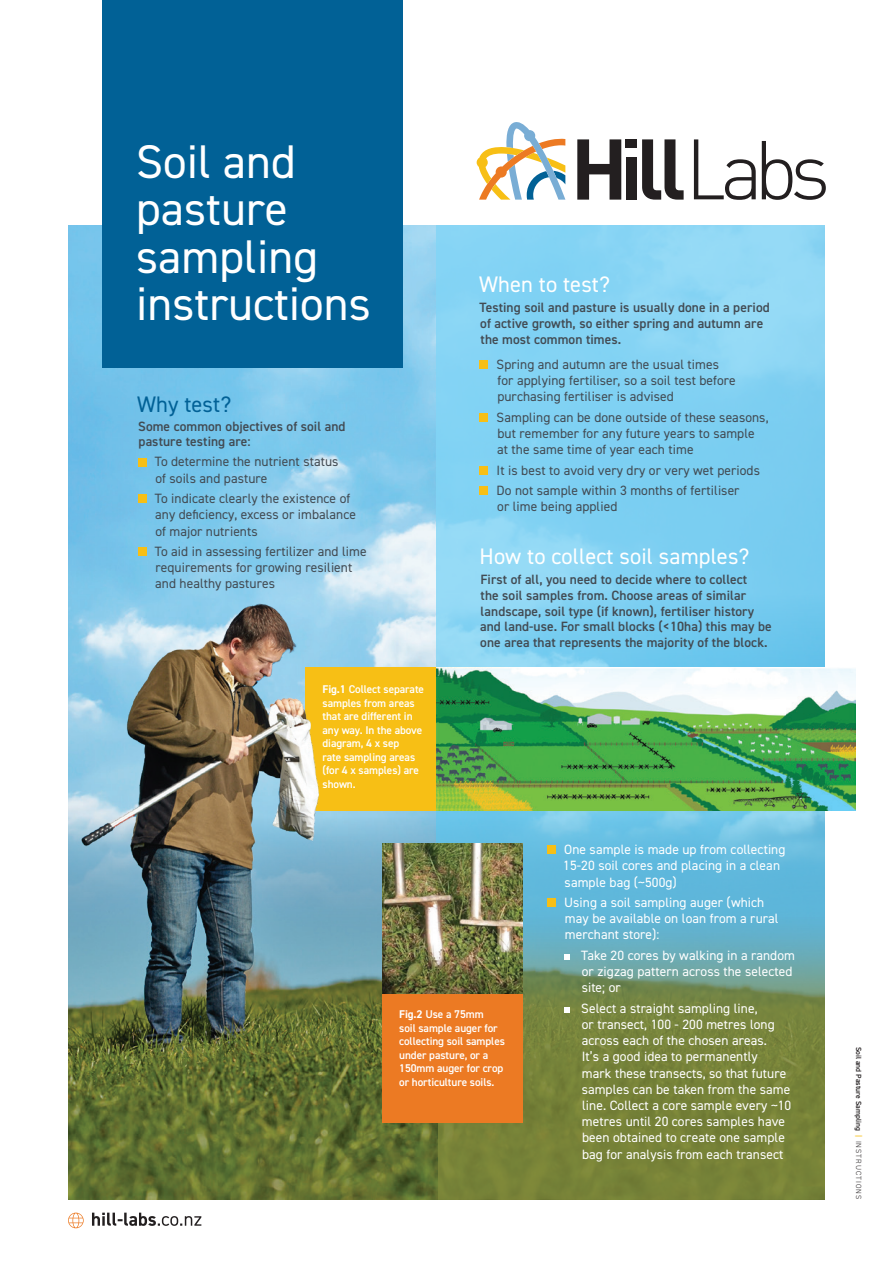
<style>
.page{position:relative;width:893px;height:1263px;background:#fff}
.page>*{position:absolute;margin:0;border:0;box-sizing:border-box;transform-origin:0 0}
.Headings_Big{font:47.4px/47.4px "DIN2014";color:#fff}
.Intro_Text{font:22.5px "DIN2014";letter-spacing:.005em;color:#fff}
.Intro_Text-2{font:22.5px "DIN2014";letter-spacing:.005em;color:#016196}
.Bullets_Black{font:13.5px/16.2px "DIN2014";letter-spacing:.005em;color:#fff}
.Bullets_Black-2{font:13.5px/16.2px "DIN2014";letter-spacing:.005em;color:#424a52}
.Body_Black{font:600 13.5px/15.9px "DIN2014";letter-spacing:.005em;color:#424a52}
.Figure_text{font:600 11.25px/13.5px "DIN2014";letter-spacing:-.005em;color:#fff}
.Body_Black-2{font:600 7.5px "DIN2014";letter-spacing:.005em;color:#231f20}
.s1{font-weight:700}
.s2{color:#f7bf15}
.s3{font-weight:300}
</style>
<div class="page">
<img style="left:68px;top:944px;width:370px;height:255px">
<img style="left:68px;top:225px;width:368px;height:719px">
<svg style="left:477px;top:122px;width:88px;height:78px"></svg>
<svg style="left:694px;top:139px;width:62px;height:61px"></svg>
<svg style="left:762px;top:141px;width:64px;height:59px"></svg>
<svg style="left:577px;top:139px;width:44px;height:61px"></svg>
<div style="left:626px;top:139px;width:11px;height:9px;background:#231f20"></div>
<div style="left:626px;top:157px;width:11px;height:43px;background:#231f20"></div>
<svg style="left:642px;top:139px;width:42px;height:61px"></svg>
<svg style="left:92px;top:1212px;width:109px;height:14px"></svg>
<svg style="left:68px;top:1212px;width:16px;height:16px"></svg>
<svg style="left:436px;top:811px;width:389px;height:316px;background:#67bde0"></svg>
<svg style="left:438px;top:908px;width:387px;height:291px;background:#738d59"></svg>
<svg style="left:436px;top:225px;width:389px;height:442px;background:#82d1f2"></svg>
<div style="left:480px;top:360px;width:8px;height:9px;background:#f7bf15"></div>
<div style="left:480px;top:413px;width:8px;height:9px;background:#f7bf15"></div>
<div style="left:480px;top:466px;width:8px;height:9px;background:#f7bf15"></div>
<div style="left:480px;top:487px;width:8px;height:8px;background:#f7bf15"></div>
<div style="left:138px;top:458px;width:8px;height:8px;background:#f7bf15"></div>
<div style="left:138px;top:495px;width:8px;height:8px;background:#f7bf15"></div>
<div style="left:138px;top:547px;width:8px;height:9px;background:#f7bf15"></div>
<div style="left:547px;top:846px;width:9px;height:8px;background:#f7bf15"></div>
<div style="left:547px;top:898px;width:9px;height:9px;background:#f7bf15"></div>
<svg style="left:564px;top:954px;width:6px;height:6px"></svg>
<svg style="left:564px;top:1007px;width:6px;height:6px"></svg>
<div style="left:306px;top:667px;width:130px;height:144px;background:#f7bf15"></div>
<img style="left:436px;top:667px;width:419px;height:144px">
<div style="left:102px;top:0;width:300px;height:368px;background:#016196"></div>
<div style="left:382px;top:844px;width:141px;height:279px;background:#ec7a23"></div>
<img style="left:382px;top:844px;width:141px;height:149px">
<img style="left:68px;top:572px;width:308px;height:513px">
<p class="Headings_Big" style="left:136px;top:137px;width:236px">Soil and pasture sampling instructions</p>
<p class="Intro_Text-2" style="left:137px;top:390px;width:96px">Why test?</p>
<p class="Body_Black" style="left:138px;top:418px;width:209px;line-height:15px">Some common objectives of soil and pasture testing are:</p>
<p class="Bullets_Black-2" style="left:155px;top:453px;width:185px">To determine the nutrient status of soils and pasture</p>
<p class="Bullets_Black-2" style="left:155px;top:490px;width:203px">To indicate clearly the existence of any deficiency, excess or imbalance of major nutrients</p>
<p class="Bullets_Black-2" style="left:155px;top:543px;width:213px">To aid in assessing fertilizer and lime requirements for growing resilient and healthy pastures</p>
<p class="Figure_text" style="left:323px;top:682px;width:103px"><span class="s1">Fig.1</span> Collect separate samples from areas that are different in any way. In the above diagram, 4 x sep<br>rate sampling areas (for 4 x samples) are shown.</p>
<p class="Intro_Text" style="left:479px;top:270px;width:133px">When to test?</p>
<p class="Body_Black" style="left:479px;top:300px;width:292px">Testing soil and pasture is usually done in a period of active growth, so either spring and autumn are the most common times.</p>
<p class="Bullets_Black-2" style="left:497px;top:356px;width:241px">Spring and autumn are the usual times for applying fertiliser, so a soil test before purchasing fertiliser is advised</p>
<p class="Bullets_Black-2" style="left:497px;top:409px;width:273px">Sampling can be done outside of these seasons, but remember for any future years to sample<br>at the same time of year each time</p>
<p class="Bullets_Black-2" style="left:497px;top:462px;width:265px">It is best to avoid very dry or very wet periods</p>
<p class="Bullets_Black-2" style="left:497px;top:482px;width:244px">Do not sample within 3 months of fertiliser or lime being applied</p>
<p class="Intro_Text" style="left:480px;top:542px;width:272px">How to collect soil samples?</p>
<p class="Body_Black" style="left:480px;top:571px;width:293px">First of all, you need to decide where to collect<br>the soil samples from. Choose areas of similar landscape, soil type (if known), fertiliser history and land-use. For small blocks (&lt;10ha) this may be one area that represents the majority of the block.</p>
<p class="Figure_text" style="left:399px;top:1007px;width:107px"><span class="s1">Fig.2</span> Use a 75mm<br>soil sample auger for collecting soil samples under pasture, or a<br>150mm auger for crop or horticulture soils.</p>
<p class="Bullets_Black" style="left:563px;top:841px;width:224px">One sample is made up from collecting<br>15-20 soil cores and placing in a clean sample bag (~500g)</p>
<p class="Bullets_Black" style="left:564px;top:894px;width:216px">Using a soil sampling auger (which may be available on loan from a rural merchant store):</p>
<p class="Bullets_Black" style="left:581px;top:947px;width:215px">Take 20 cores by walking in a random or zigzag pattern across the selected site; or</p>
<p class="Bullets_Black" style="left:581px;top:1000px;width:212px">Select a straight sampling line,<br>or transect, 100 - 200 metres long across each of the chosen areas.<br>It’s a good idea to permanently<br>mark these transects, so that future samples can be taken from the same line. Collect a core sample every ~10 metres until 20 cores samples have been obtained to create one sample bag for analysis from each transect</p>
<p class="Body_Black-2" style="left:864px;top:1046px;width:154px;rotate:90deg">Soil and Pasture Sampling <span class="s2">|</span> <span class="s3">INSTRUCTIONS</span></p>
</div>
